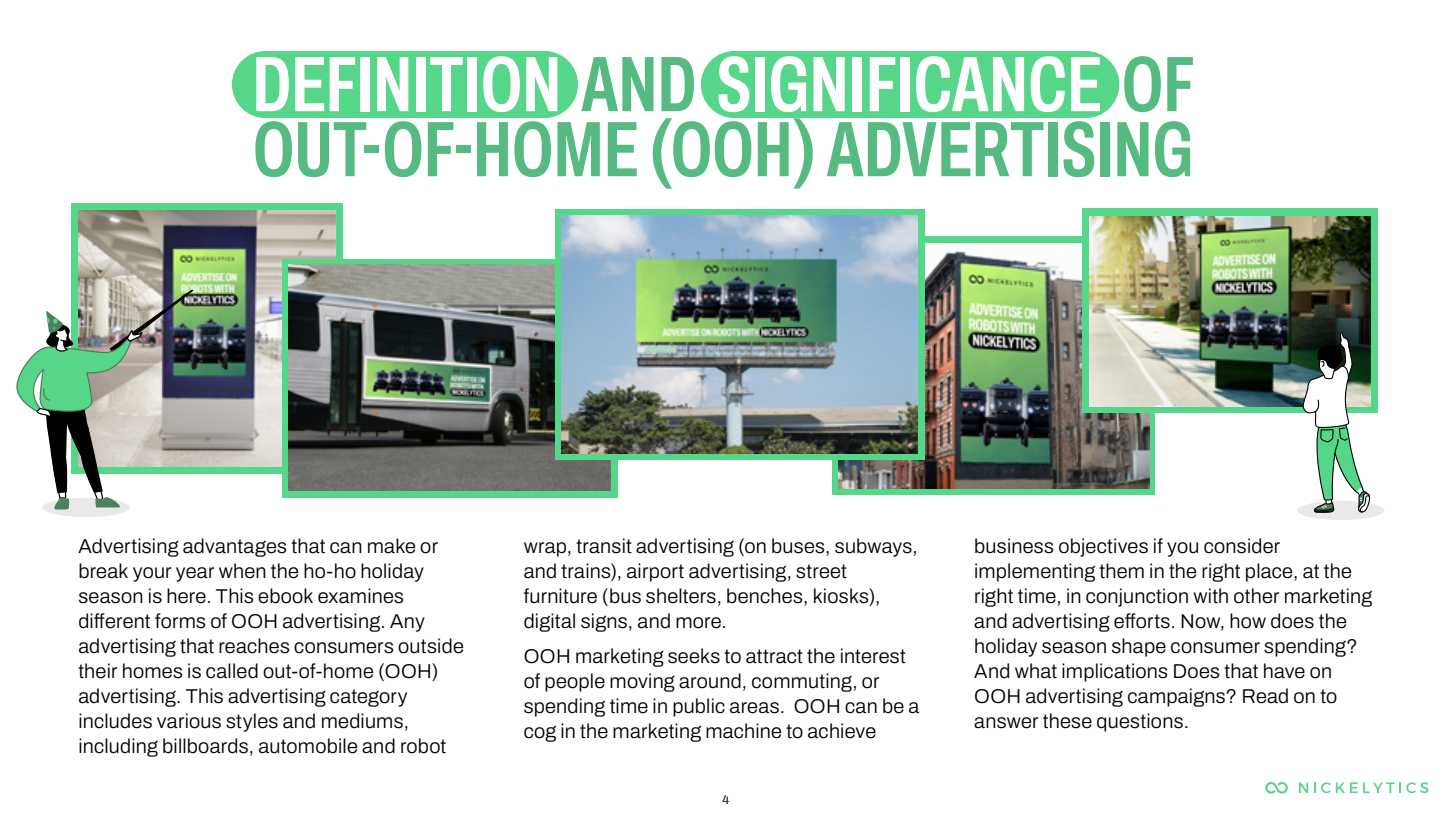
<style>
.page{position:relative;width:1450px;height:813px;background:#fff}
.page>*{position:absolute;margin:0;border:0;box-sizing:border-box;transform-origin:0 0}
.t1{font:600 extra-condensed 78.75px/65px "Archivo";letter-spacing:-.005em;color:#56bb80}
.t2{font:300 20px/25px "Archivo";letter-spacing:.015em;color:#000}
.t3{font:300 12.5px "Archivo";color:#383641}
.s1{color:#fff}
</style>
<div class="page">
<svg style="left:1299px;top:782px;width:9px;height:11px"></svg>
<svg style="left:1314px;top:782px;width:114px;height:11px"></svg>
<svg style="left:1265px;top:782px;width:23px;height:11px"></svg>
<div style="left:72px;top:203px;width:271px;height:270px;background:#56d688"></div>
<div style="left:832px;top:237px;width:323px;height:258px;background:#56d688"></div>
<div style="left:701px;top:51px;width:418px;height:67px;background:#56d688;border-radius:34px"></div>
<div style="left:232px;top:51px;width:346px;height:67px;background:#56d688;border-radius:34px"></div>
<img style="left:838px;top:243px;width:312px;height:245px">
<img style="left:79px;top:210px;width:256px;height:256px">
<div style="left:283px;top:259px;width:335px;height:238px;background:#56d688"></div>
<img style="left:288px;top:264px;width:323px;height:226px">
<svg style="left:555px;top:209px;width:370px;height:250px;fill:#56d688"></svg>
<img style="left:562px;top:216px;width:355px;height:237px">
<div style="left:42px;top:497px;width:88px;height:20px;background:#e9e9e9;border-radius:50%"></div>
<svg style="left:16px;top:289px;width:177px;height:221px"></svg>
<div style="left:1082px;top:208px;width:295px;height:205px;background:#56d688"></div>
<img style="left:1089px;top:216px;width:282px;height:190px">
<div style="left:1297px;top:500px;width:88px;height:20px;background:#e9e9e9;border-radius:50%"></div>
<svg style="left:1302px;top:332px;width:68px;height:181px"></svg>
<h1 class="t1" style="left:252px;top:52px;width:943px"><span class="s1">DEFINITION</span> AND <span class="s1">SIGNIFICANCE</span> OF<br>OUT-OF-HOME (OOH) ADVERTISING</h1>
<p class="t2" style="left:78px;top:533px;width:387px">Advertising advantages that can make or break your year when the ho-ho holiday season is here. This ebook examines different forms of OOH advertising. Any advertising that reaches consumers outside their homes is called out-of-home (OOH) advertising. This advertising category includes various styles and mediums, including billboards, automobile and robot</p>
<p class="t2" style="left:524px;top:533px;width:396px">wrap, transit advertising (on buses, subways, and trains), airport advertising, street furniture (bus shelters, benches, kiosks), digital signs, and more.</p>
<p class="t2" style="left:524px;top:643px;width:397px">OOH marketing seeks to attract the interest of people moving around, commuting, or spending time in public areas. OOH can be a cog in the marketing machine to achieve</p>
<p class="t3" style="left:722px;top:789px;width:8px">4</p>
<p class="t2" style="left:974px;top:533px;width:400px">business objectives if you consider implementing them in the right place, at the right time, in conjunction with other marketing and advertising efforts. Now, how does the holiday season shape consumer spending?<br>And what implications Does that have on OOH advertising campaigns? Read on to answer these questions.</p>
</div>
